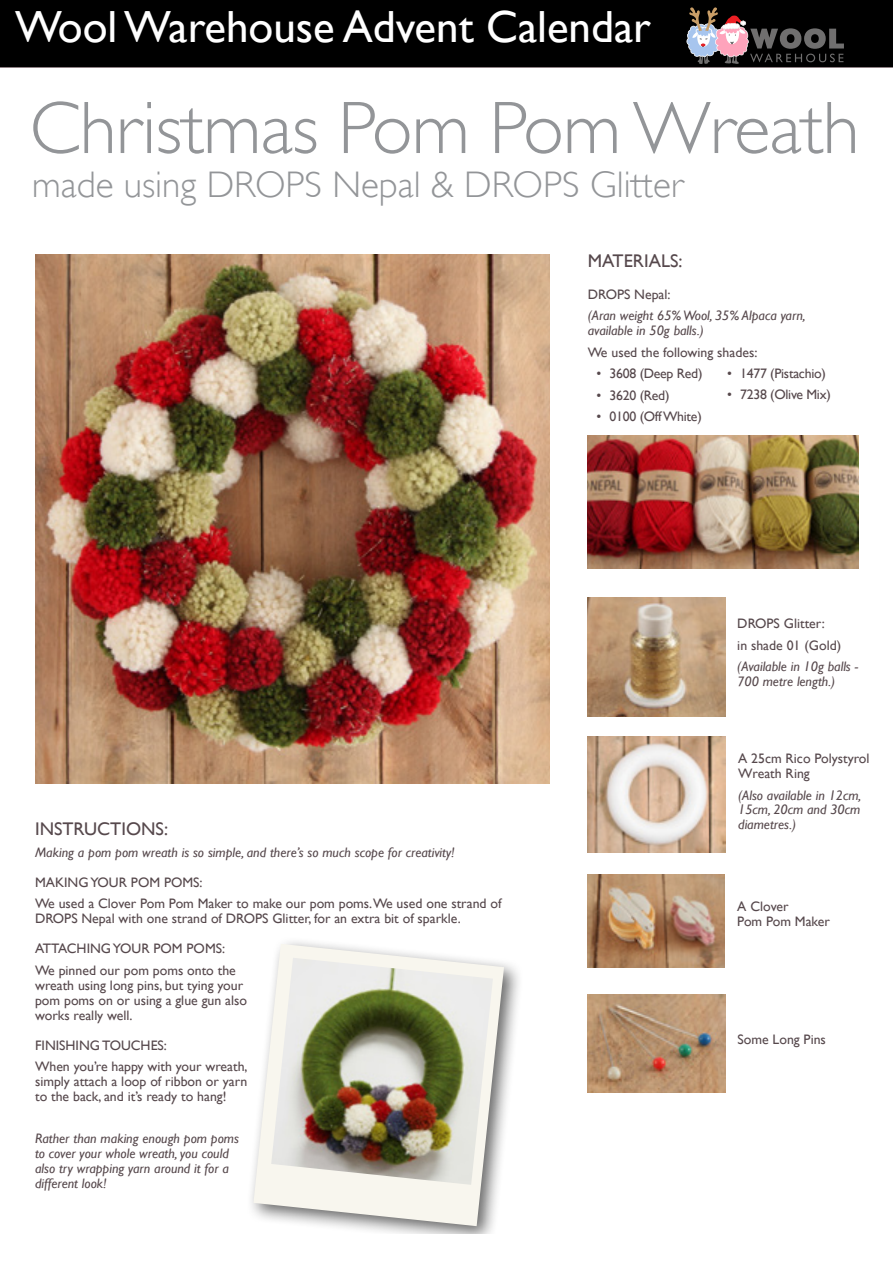
<style>
.page{position:relative;width:893px;height:1263px;background:#fff}
.page>*{position:absolute;margin:0;border:0;box-sizing:border-box;transform-origin:0 0}
.t1{font:300 74.7px "Gill Sans";letter-spacing:-.01em;color:#939598}
.t2{font:45px "Gill Sans";color:#fff}
.t3{font:300 36.9px "Gill Sans";color:#939598}
.t4{font:25.95px "Gill Sans";color:#fff}
.t5{font:18.3px "Gill Sans";color:#56484c}
.t6{font:13.8px/15px "Gill Sans";color:#56484c}
.t7{font:italic 13.8px/15px "Gill Sans";color:#56484c}
.t8{font:13.8px "Gill Sans";letter-spacing:-.02em;color:#56484c}
</style>
<div class="page">
<div style="left:0;top:0;width:893px;height:67px;background:#000"></div>
<svg style="left:686px;top:7px;width:158px;height:57px;background:#433c3f"></svg>
<hr style="left:0;top:67px;width:893px;height:1px;background:#8e8084">
<img style="left:35px;top:254px;width:515px;height:529px">
<img style="left:588px;top:435px;width:270px;height:134px">
<img style="left:588px;top:598px;width:137px;height:119px">
<img style="left:588px;top:736px;width:137px;height:116px">
<img style="left:588px;top:875px;width:137px;height:93px">
<img style="left:588px;top:995px;width:137px;height:97px">
<div style="left:246px;top:937px;width:278px;height:296px;background:#000;opacity:.6"></div>
<svg style="left:253px;top:944px;width:251px;height:282px;fill:#f8f6ee"></svg>
<img style="left:271px;top:958px;width:222px;height:227px">
<h2 class="t2" style="left:15px;top:0;width:638px">Wool Warehouse Advent Calendar</h2>
<h3 class="t4" style="left:33px;top:27px;width:483px">FREE PATTERN FRIDAY at Wool Warehouse!</h3>
<h1 class="t1" style="left:30px;top:85px;width:831px">Christmas Pom Pom Wreath</h1>
<h3 class="t3" style="left:32px;top:164px;width:653px">made using DROPS Nepal &amp; DROPS Glitter</h3>
<h3 class="t5" style="left:588px;top:250px;width:96px">MATERIALS:</h3>
<p class="t6" style="left:588px;top:287px;width:84px">DROPS Nepal:</p>
<p class="t7" style="left:588px;top:308px;width:219px">(Aran weight 65% Wool, 35% Alpaca yarn, available in 50g balls.)</p>
<p class="t6" style="left:588px;top:344px;width:171px">We used the following shades:</p>
<p class="t8" style="left:596px;top:365px;width:107px">• 3608 (Deep Red)</p>
<p class="t6" style="left:596px;top:387px;width:74px">• 3620 (Red)</p>
<p class="t8" style="left:596px;top:408px;width:107px">• 0100 (Off White)</p>
<p class="t8" style="left:727px;top:365px;width:100px">• 1477 (Pistachio)</p>
<p class="t8" style="left:727px;top:386px;width:105px">• 7238 (Olive Mix)</p>
<h3 class="t5" style="left:35px;top:818px;width:134px">INSTRUCTIONS:</h3>
<p class="t7" style="left:35px;top:845px;width:421px">Making a pom pom wreath is so simple, and there’s so much scope for creativity!</p>
<p class="t6" style="left:35px;top:871px;width:468px;line-height:21.5px">MAKING YOUR POM POMS:<br>We used a Clover Pom Pom Maker to make our pom poms.We used one strand of</p>
<p class="t6" style="left:35px;top:903px;width:427px;line-height:30.2px">DROPS Nepal with one strand of DROPS Glitter, for an extra bit of sparkle.<br>ATTACHING YOUR POM POMS:</p>
<p class="t6" style="left:35px;top:963px;width:214px">We pinned our pom poms onto the wreath using long pins, but tying your pom poms on or using a glue gun also works really well.</p>
<p class="t6" style="left:35px;top:1034px;width:214px;line-height:21.5px">FINISHING TOUCHES:<br>When you’re happy with your wreath,</p>
<p class="t6" style="left:35px;top:1074px;width:214px">simply attach a loop of ribbon or yarn to the back, and it’s ready to hang!</p>
<p class="t7" style="left:35px;top:1131px;width:205px">Rather than making enough pom poms to cover your whole wreath, you could also try wrapping yarn around it for a different look!</p>
<p class="t6" style="left:737px;top:613px;width:105px;line-height:21.5px">DROPS Glitter:<br>in shade 01 (Gold)</p>
<p class="t7" style="left:737px;top:659px;width:122px">(Available in 10g balls -<br>700 metre length.)</p>
<p class="t6" style="left:738px;top:751px;width:133px">A 25cm Rico Polystyrol<br>Wreath Ring</p>
<p class="t7" style="left:738px;top:787px;width:125px;text-align:justify">(Also available in 12cm, 15cm, 20cm and 30cm diametres.)</p>
<p class="t6" style="left:737px;top:899px;width:94px">A Clover<br>Pom Pom Maker</p>
<p class="t6" style="left:737px;top:1032px;width:90px">Some Long Pins</p>
</div>
